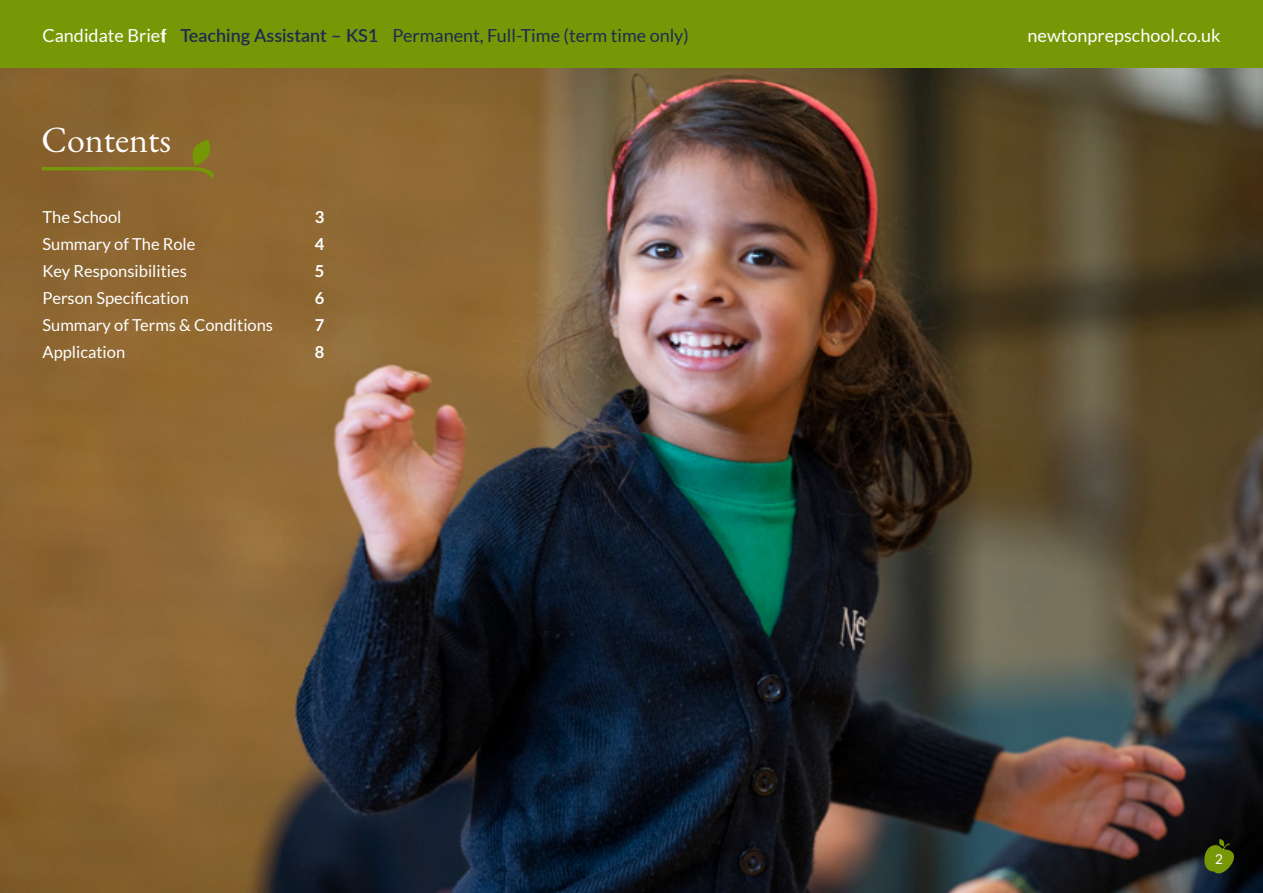
<style>
.page{position:relative;width:1263px;height:893px;background:#fff}
.page>*{position:absolute;margin:0;border:0;box-sizing:border-box;transform-origin:0 0}
.t1{font:36px "EB Garamond";color:#fff}
.t2{font:18px "Lato";color:#1e2b50}
.t3{font:18px "Lato";color:#fff}
.t4{font:16.5px "Lato";color:#fff}
.t5{font:700 16.5px "Lato";color:#fff}
.t6{font:13.5px "Lato";color:#fff}
.s1{color:#fff}
.s2{font-weight:600}
</style>
<div class="page">
<div style="left:0;top:0;width:1263px;height:68px;background:#769807"></div>
<img style="left:0;top:68px;width:1263px;height:825px">
<svg style="left:43px;top:139px;width:171px;height:40px;background:#876a2a"></svg>
<svg style="left:1204px;top:839px;width:30px;height:34px"></svg>
<svg style="left:164px;top:29px;width:1px;height:14px"></svg>
<p class="t2" style="left:43px;top:26px;width:648px"><span class="s1">Candidate Brief</span> <span class="s2">Teaching Assistant – KS1</span> Permanent, Full-Time (term time only)</p>
<h1 class="t1" style="left:41px;top:117px;width:131px">Contents</h1>
<p class="t4" style="left:43px;top:208px;width:80px">The School</p>
<p class="t5" style="left:315px;top:207px;width:11px">3</p>
<p class="t4" style="left:43px;top:235px;width:154px">Summary of The Role</p>
<p class="t5" style="left:315px;top:234px;width:11px">4</p>
<p class="t4" style="left:43px;top:262px;width:146px">Key Responsibilities</p>
<p class="t5" style="left:315px;top:261px;width:11px">5</p>
<p class="t4" style="left:43px;top:289px;width:148px">Person Specification</p>
<p class="t5" style="left:315px;top:288px;width:11px">6</p>
<p class="t4" style="left:43px;top:316px;width:232px">Summary of Terms &amp; Conditions</p>
<p class="t5" style="left:315px;top:315px;width:11px">7</p>
<p class="t4" style="left:43px;top:342px;width:84px">Application</p>
<p class="t5" style="left:315px;top:342px;width:11px">8</p>
<p class="t3" style="left:1027px;top:26px;width:194px">newtonprepschool.co.uk</p>
<p class="t6" style="left:1215px;top:851px;width:9px">2</p>
</div>
